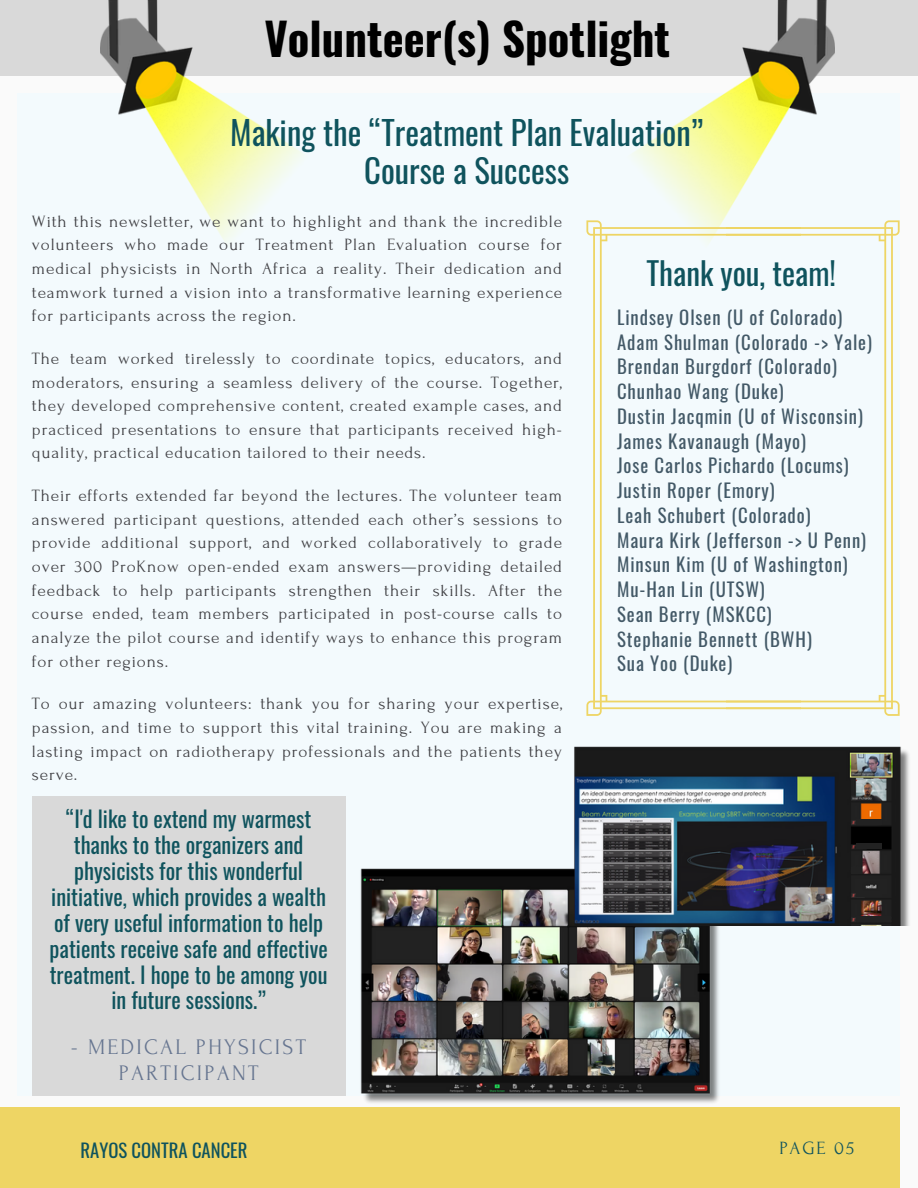
<style>
.page{position:relative;width:918px;height:1188px;background:#fafafa}
.page>*{position:absolute;margin:0;border:0;box-sizing:border-box;transform-origin:0 0}
.t1{font:700 44.7px "Oswald";color:#000}
.t2{font:32.7px/38.2px "Oswald";color:#0f535d;text-align:center}
.t3{font:31.2px "Oswald";color:#0f535d}
.t4{font:22.35px/25.8px "Oswald";color:#0f535d;text-align:center}
.t5{font:22.2px/25.8px "Forum";letter-spacing:.1em;color:#667590;text-align:center}
.t6{font:18.75px/24.8px "Oswald";letter-spacing:.05em;color:#435967}
.t7{font:18.75px "Oswald";color:#0f535d}
.t8{font:18.6px "Forum";letter-spacing:.1em;color:#0f535d}
.t9{font:17.25px/23.7px "Forum";letter-spacing:.05em;color:#3f3f43;text-align:justify}
</style>
<div class="page">
<div style="left:0;top:1107px;width:900px;height:81px;background:#eed564"></div>
<div style="left:0;top:0;width:918px;height:76px;background:#d9d9d9"></div>
<div style="left:17px;top:93px;width:883px;height:1003px;background:#f3fafd"></div>
<img style="left:100px;top:0;width:735px;height:242px">
<img style="left:360px;top:868px;width:367px;height:235px">
<svg style="left:586px;top:220px;width:140px;height:496px"></svg>
<svg style="left:726px;top:220px;width:173px;height:496px"></svg>
<div style="left:32px;top:797px;width:313px;height:299px;background:#d9d9d9"></div>
<img style="left:570px;top:746px;width:339px;height:179px">
<div style="left:856px;top:819px;width:26px;height:6px;background:#222"></div>
<div style="left:856px;top:843px;width:26px;height:6px;background:#222"></div>
<div style="left:856px;top:891px;width:26px;height:6px;background:#222"></div>
<div style="left:856px;top:916px;width:35px;height:6px;background:#222"></div>
<div style="left:851px;top:867px;width:11px;height:6px;background:#222"></div>
<h3 class="t1" style="left:264px;top:3px;width:408px">Volunteer(s) Spotlight</h3>
<p class="t2" style="left:230px;top:112px;width:475px">Making the “Treatment Plan Evaluation”<br>Course a Success</p>
<p class="t9" style="left:32px;top:210px;width:532px">With this newsletter, we want to highlight and thank the incredible volunteers who made our Treatment Plan Evaluation course for medical physicists in North Africa a reality. Their dedication and teamwork turned a vision into a transformative learning experience for participants across the region.</p>
<h1 class="t9" style="left:32px;top:347px;width:532px">The team worked tirelessly to coordinate topics, educators, and moderators, ensuring a seamless delivery of the course. Together, they developed comprehensive content, created example cases, and practiced presentations to ensure that participants received high&shy;quality, practical education tailored to their needs.</h1>
<h2 class="t9" style="left:32px;top:484px;width:532px">Their efforts extended far beyond the lectures. The volunteer team answered participant questions, attended each other’s sessions to provide additional support, and worked collaboratively to grade over 300 ProKnow open-ended exam answers—providing detailed feedback to help participants strengthen their skills. After the course ended, team members participated in post-course calls to analyze the pilot course and identify ways to enhance this program for other regions.</h2>
<p class="t9" style="left:32px;top:692px;width:532px">To our amazing volunteers: thank you for sharing your expertise, passion, and time to support this vital training. You are making a lasting impact on radiotherapy professionals and the patients they serve.</p>
<p class="t4" style="left:50px;top:805px;width:280px">“I'd like to extend my warmest thanks to the organizers and physicists for this wonderful initiative, which provides a wealth of very useful information to help patients receive safe and effective treatment. I hope to be among you in future sessions.”</p>
<h2 class="t5" style="left:71px;top:1035px;width:236px">- MEDICAL PHYSICIST<br>PARTICIPANT</h2>
<p class="t3" style="left:646px;top:248px;width:191px">Thank you, team!</p>
<p class="t6" style="left:617px;top:304px;width:256px">Lindsey Olsen (U of Colorado)<br>Adam Shulman (Colorado -&gt; Yale)<br>Brendan Burgdorf (Colorado)<br>Chunhao Wang (Duke)<br>Dustin Jacqmin (U of Wisconsin)<br>James Kavanaugh (Mayo)<br>Jose Carlos Pichardo (Locums)<br>Justin Roper (Emory)<br>Leah Schubert (Colorado)<br>Maura Kirk (Jefferson -&gt; U Penn)<br>Minsun Kim (U of Washington)<br>Mu-Han Lin (UTSW)<br>Sean Berry (MSKCC)<br>Stephanie Bennett (BWH)<br>Sua Yoo (Duke)</p>
<p class="t7" style="left:81px;top:1136px;width:168px">RAYOS CONTRA CANCER</p>
<h4 class="t8" style="left:779px;top:1138px;width:76px">PAGE 05</h4>
</div>
